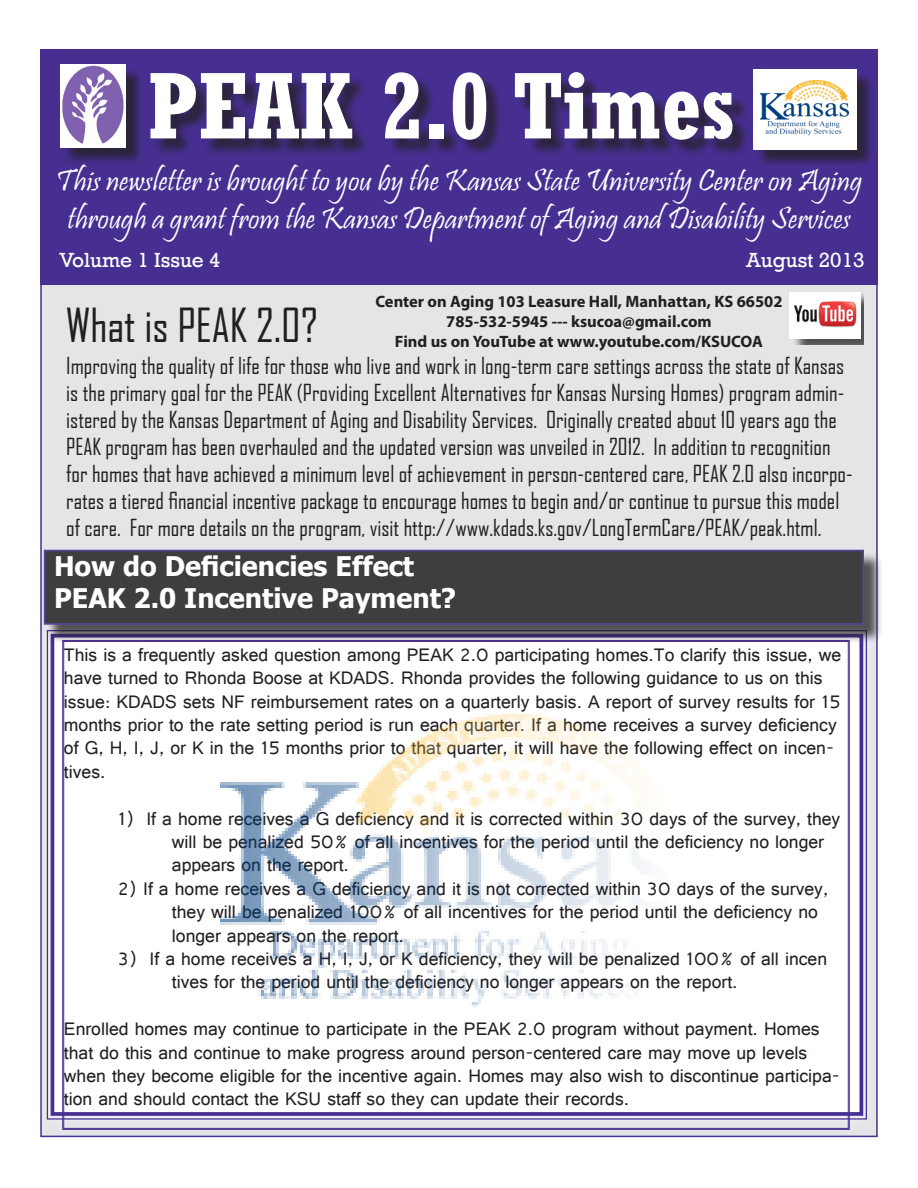
<style>
.page{position:relative;width:918px;height:1188px;background:#fff}
.page>*{position:absolute;margin:0;border:0;box-sizing:border-box;transform-origin:0 0}
.t1{font:700 condensed 93px "Rockwell";color:#fff}
.t2{font:45px "Agency FB";color:#231f20}
.t3{font:31.5px "Pristina";color:#fff}
.t4{font:700 27px/32.4px "Tahoma";color:#fff}
.t5{font:22.5px/27px "Agency FB";color:#231f20}
.t6{font:21px "Rockwell";color:#fff}
.t7{font:19.5px/23.4px "Raavi";color:#231f20}
.t8{font:700 16.5px/19.8px "Myriad Pro";color:#231f20;text-align:center}
</style>
<div class="page">
<div style="left:40px;top:277px;width:838px;height:860px;background:#e4e5e7;border:2px solid #472f92"></div>
<div style="left:40px;top:50px;width:838px;height:235px;background:#472f92"></div>
<div style="left:153px;top:74px;width:598px;height:84px;background:#231f20;opacity:.75"></div>
<div style="left:792px;top:293px;width:72px;height:51px;background:#231f20;opacity:.75"></div>
<img style="left:790px;top:292px;width:71px;height:46px">
<div style="left:63px;top:67px;width:82px;height:99px;background:#231f20;opacity:.75"></div>
<img style="left:60px;top:65px;width:66px;height:82px">
<div style="left:755px;top:71px;width:120px;height:97px;background:#231f20;opacity:.75"></div>
<div style="left:753px;top:69px;width:103px;height:80px;background:#fff"></div>
<img style="left:761px;top:80px;width:87px;height:56px">
<div style="left:37px;top:621px;width:840px;height:508px;background:#fff;opacity:.75"></div>
<svg style="left:46px;top:643px;width:822px;height:477px;background:#c4bddb"></svg>
<svg style="left:62px;top:643px;width:788px;height:487px;background:#f7f7fa"></svg>
<div style="left:46px;top:552px;width:837px;height:91px;background:#231f20;opacity:.75"></div>
<div style="left:44px;top:550px;width:820px;height:75px;background:#3e3e3f;border:2px solid #5a449d"></div>
<img style="left:221px;top:715px;width:455px;height:358px">
<p class="t1" style="left:148px;top:51px;width:588px">PEAK 2.0 Times</p>
<p class="t3" style="left:56px;top:163px;width:808px">This newsletter is brought to you by the Kansas State University Center on Aging</p>
<p class="t3" style="left:67px;top:200px;width:785px">through a grant from the Kansas Department of Aging and Disability Services</p>
<p class="t6" style="left:60px;top:247px;width:162px">Volume 1 Issue 4</p>
<p class="t6" style="left:746px;top:247px;width:120px">August 2013</p>
<p class="t2" style="left:66px;top:298px;width:254px">What is PEAK 2.0?</p>
<p class="t8" style="left:375px;top:291px;width:409px">Center on Aging 103 Leasure Hall, Manhattan, KS 66502<br>785-532-5945 --- ksucoa@gmail.com</p>
<p class="t8" style="left:395px;top:331px;width:370px">Find us on YouTube at www.youtube.com/KSUCOA</p>
<p class="t5" style="left:66px;top:352px;width:788px">Improving the quality of life for those who live and work in long-term care settings across the state of Kansas is the primary goal for the PEAK (Providing Excellent Alternatives for Kansas Nursing Homes) program admin&shy;istered by the Kansas Department of Aging and Disability Services. Originally created about 10 years ago the PEAK program has been overhauled and the updated version was unveiled in 2012. In addition to recognition for homes that have achieved a minimum level of achievement in person-centered care, PEAK 2.0 also incorpo&shy;rates a tiered financial incentive package to encourage homes to begin and/or continue to pursue this model of care. For more details on the program, visit http://www.kdads.ks.gov/LongTermCare/PEAK/peak.html.</p>
<p class="t4" style="left:54px;top:548px;width:404px">How do Deficiencies Effect<br>PEAK 2.0 Incentive Payment?</p>
<p class="t7" style="left:64px;top:642px;width:779px">This is a frequently asked question among PEAK 2.0 participating homes.To clarify this issue, we have turned to Rhonda Boose at KDADS. Rhonda provides the following guidance to us on this issue: KDADS sets NF reimbursement rates on a quarterly basis. A report of survey results for 15 months prior to the rate setting period is run each quarter. If a home receives a survey deficiency of G, H, I, J, or K in the 15 months prior to that quarter, it will have the following effect on incen&shy;tives.</p>
<p class="t7" style="left:172px;top:806px;width:670px;text-indent:-54px">1) If a home receives a G deficiency and it is corrected within 30 days of the survey, they will be penalized 50% of all incentives for the period until the deficiency no longer appears on the report.</p>
<p class="t7" style="left:172px;top:876px;width:658px;text-indent:-54px">2) If a home receives a G deficiency and it is not corrected within 30 days of the survey, they will be penalized 100% of all incentives for the period until the deficiency no longer appears on the report.</p>
<p class="t7" style="left:172px;top:947px;width:657px;text-indent:-54px">3) If a home receives a H, I, J, or K deficiency, they will be penalized 100% of all incen tives for the period until the deficiency no longer appears on the report.</p>
<p class="t7" style="left:64px;top:1017px;width:777px">Enrolled homes may continue to participate in the PEAK 2.0 program without payment. Homes that do this and continue to make progress around person-centered care may move up levels when they become eligible for the incentive again. Homes may also wish to discontinue participa&shy;tion and should contact the KSU staff so they can update their records.</p>
</div>
